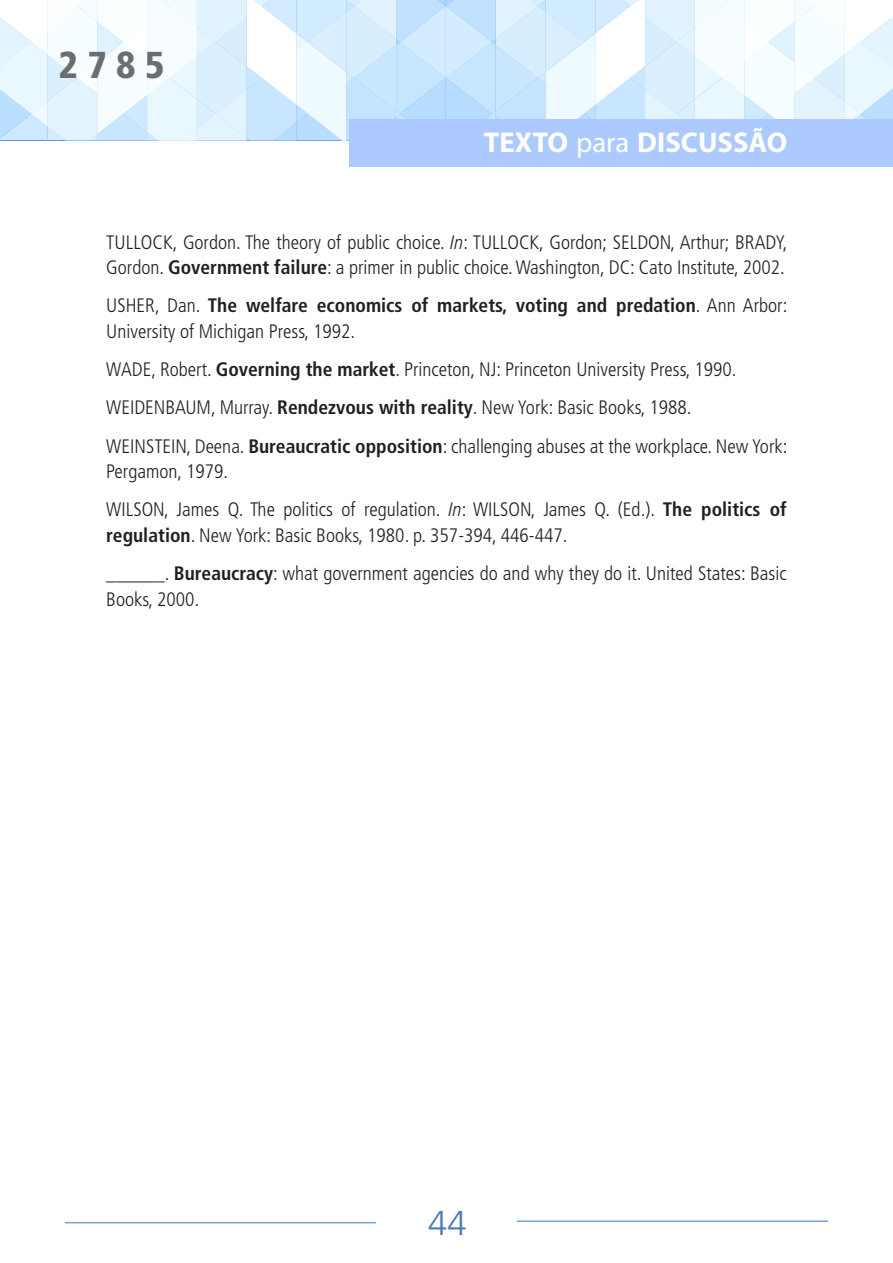
<style>
.page{position:relative;width:893px;height:1263px;background:#fff}
.page>*{position:absolute;margin:0;border:0;box-sizing:border-box;transform-origin:0 0}
.t1{font:900 condensed 37.5px "Frutiger LT Pro";color:#6c6d70}
.t2{font:300 34.5px "Frutiger LT Pro";color:#4b7cbe}
.t3{font:700 28.65px "Myriad Pro";color:#fff}
.referencias_texto{font:300 condensed 19.5px/25.5px "Frutiger";color:#231f20}
.s1{font-weight:400}
.s2{font-family:"Frutiger LT Pro";font-style:italic}
.s3{font-family:"Frutiger LT Pro";font-weight:700}
</style>
<div class="page">
<svg style="left:0;top:0;width:893px;height:140px"></svg>
<div style="left:349px;top:119px;width:544px;height:48px;background:#accaff"></div>
<hr style="left:517px;top:1220px;width:311px;height:2px;background:#6fa5d9">
<hr style="left:65px;top:1222px;width:311px;height:1px;background:#6fa5d9">
<h1 class="t1" style="left:58px;top:42px;width:108px">2785</h1>
<h3 class="t3" style="left:484px;top:124px;width:305px">TEXTO <span class="s1">para</span> DISCUSSÃO</h3>
<p class="referencias_texto" style="left:106px;top:229px;width:683px">TULLOCK, Gordon. The theory of public choice. <span class="s2">In</span>: TULLOCK, Gordon; SELDON, Arthur; BRADY,<br>Gordon. <span class="s3">Government failure</span>: a primer in public choice. Washington, DC: Cato Institute, 2002.</p>
<p class="referencias_texto" style="left:106px;top:293px;width:683px">USHER, Dan. <span class="s3">The welfare economics of markets, voting and predation</span>. Ann Arbor:<br>University of Michigan Press, 1992.</p>
<p class="referencias_texto" style="left:106px;top:357px;width:632px">WADE, Robert. <span class="s3">Governing the market</span>. Princeton, NJ: Princeton University Press, 1990.</p>
<p class="referencias_texto" style="left:106px;top:395px;width:587px">WEIDENBAUM, Murray. <span class="s3">Rendezvous with reality</span>. New York: Basic Books, 1988.</p>
<p class="referencias_texto" style="left:106px;top:433px;width:683px">WEINSTEIN, Deena. <span class="s3">Bureaucratic opposition</span>: challenging abuses at the workplace. New York:<br>Pergamon, 1979.</p>
<p class="referencias_texto" style="left:106px;top:497px;width:682px">WILSON, James Q. The politics of regulation. <span class="s2">In</span>: WILSON, James Q. (Ed.). <span class="s3">The politics of regulation</span>. New York: Basic Books, 1980. p. 357-394, 446-447.</p>
<p class="referencias_texto" style="left:106px;top:561px;width:682px">______. <span class="s3">Bureaucracy</span>: what government agencies do and why they do it. United States: Basic<br>Books, 2000.</p>
<h2 class="t2" style="left:428px;top:1203px;width:40px">44</h2>
</div>
